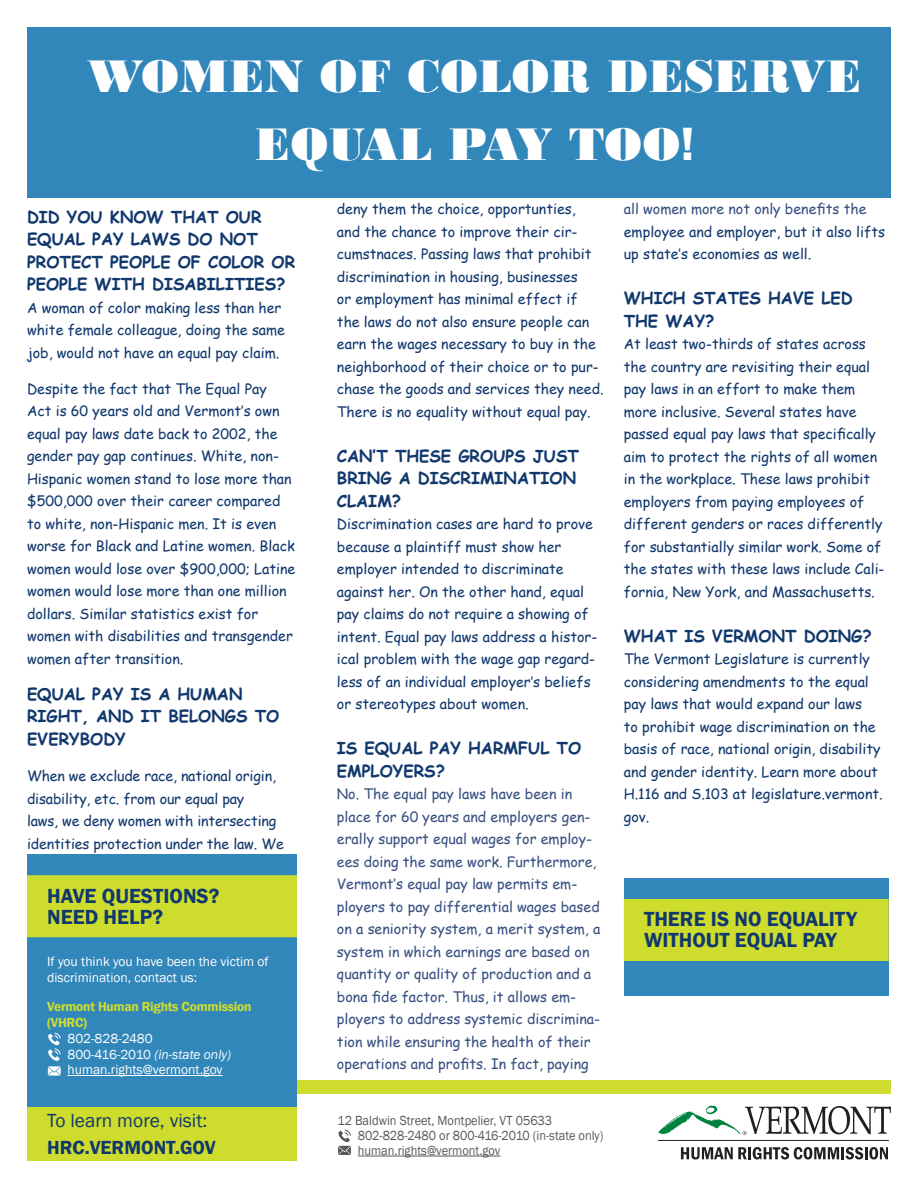
<style>
.page{position:relative;width:918px;height:1188px;background:#fff}
.page>*{position:absolute;margin:0;border:0;box-sizing:border-box;transform-origin:0 0}
.t1{font:48px/67.5px "Bodoni MT Black";color:#fff;text-align:center}
.t2{font:600 21px/21px "Franklin Gothic";color:#11386d}
.t3{font:19.5px "Franklin Gothic";color:#11386d}
.t4{font:600 19.5px "Franklin Gothic";color:#11386d}
.t5{font:700 16.5px/22.5px "Comic Sans MS";color:#11386d}
.t6{font:14.25px/22.5px "Comic Sans MS";color:#11386d}
.t7{font:14.25px/22.5px "Comic Sans MS";color:#395182}
.t8{font:13.5px "Franklin Gothic";color:#57585a;scale:.92 1}
.t9{font:13.5px/15.8px "Franklin Gothic";color:#fff}
.t10{font:600 13.5px/15.8px "Franklin Gothic";letter-spacing:-.02em;color:#cddc2d}
.t11{font:italic 13.5px "Franklin Gothic";color:#fff}
.s1{font-family:"Franklin Gothic";font-weight:600}
.s2{color:#395182}
.s3{font-style:normal}
</style>
<div class="page">
<div style="left:27px;top:27px;width:864px;height:171px;background:#3287ba"></div>
<div style="left:27px;top:1107px;width:270px;height:54px;background:#cddc2d"></div>
<div style="left:27px;top:854px;width:270px;height:253px;background:#3287ba"></div>
<div style="left:27px;top:875px;width:270px;height:62px;background:#cddc2d"></div>
<hr style="left:68px;top:1075px;width:155px;height:1px;background:#fff">
<svg style="left:48px;top:1033px;width:13px;height:43px"></svg>
<svg style="left:658px;top:1105px;width:233px;height:30px"></svg>
<svg style="left:681px;top:1147px;width:207px;height:13px"></svg>
<hr style="left:658px;top:1140px;width:231px;height:1px;background:#231f20">
<hr style="left:358px;top:1156px;width:142px;height:1px;background:#57585a">
<svg style="left:338px;top:1130px;width:13px;height:25px"></svg>
<div style="left:297px;top:1080px;width:594px;height:14px;background:#cddc2d"></div>
<div style="left:624px;top:878px;width:265px;height:118px;background:#3287ba"></div>
<div style="left:624px;top:899px;width:265px;height:62px;background:#cddc2d"></div>
<p class="t1" style="left:87px;top:43px;width:776px">WOMEN OF COLOR DESERVE<br>EQUAL PAY TOO<span class="s1">!</span></p>
<p class="t5" style="left:27px;top:205px;width:270px">DID YOU KNOW THAT OUR<br>EQUAL PAY LAWS DO NOT<br>PROTECT PEOPLE OF COLOR OR<br>PEOPLE WITH DISABILITIES?</p>
<p class="t6" style="left:27px;top:296px;width:260px">A woman of color making less than her white female colleague, doing the same job, would not have an equal pay claim.</p>
<p class="t6" style="left:27px;top:377px;width:270px">Despite the fact that The Equal Pay<br>Act is 60 years old and Vermont’s own equal pay laws date back to 2002, the gender pay gap continues. White, non-Hispanic women stand to lose more than $500,000 over their career compared to white, non-Hispanic men. It is even worse for Black and Latine women. Black women would lose over $900,000; Latine women would lose more than one million dollars. Similar statistics exist for women with disabilities and transgender women after transition.</p>
<p class="t5" style="left:27px;top:682px;width:254px">EQUAL PAY IS A HUMAN<br>RIGHT, AND IT BELONGS TO<br>EVERYBODY</p>
<p class="t6" style="left:27px;top:765px;width:258px">When we exclude race, national origin, disability, etc. from our equal pay<br>laws, we deny women with intersecting identities protection under the law. We</p>
<p class="t6" style="left:624px;top:198px;width:263px"><span class="s2">all women more not only benefits the </span>employee and employer, but it also lifts up state’s economies as well.</p>
<p class="t5" style="left:624px;top:287px;width:230px">WHICH STATES HAVE LED<br>THE WAY?</p>
<p class="t6" style="left:624px;top:333px;width:262px">At least two-thirds of states across the country are revisiting their equal pay laws in an effort to make them more inclusive. Several states have passed equal pay laws that specifically aim to protect the rights of all women in the workplace. These laws prohibit employers from paying employees of different genders or races differently for substantially similar work. Some of the states with these laws include Cali&shy;fornia, New York, and Massachusetts.</p>
<p class="t5" style="left:624px;top:624px;width:250px">WHAT IS VERMONT DOING?</p>
<p class="t6" style="left:624px;top:648px;width:260px">The Vermont Legislature is currently considering amendments to the equal pay laws that would expand our laws<br>to prohibit wage discrimination on the basis of race, national origin, disability and gender identity. Learn more about H.116 and S.103 at legislature.vermont. gov.</p>
<p class="t6" style="left:337px;top:198px;width:268px">deny them the choice, opportunties,<br>and the chance to improve their cir&shy;cumstnaces. Passing laws that prohibit discrimination in housing, businesses<br>or employment has minimal effect if the laws do not also ensure people can earn the wages necessary to buy in the neighborhood of their choice or to pur&shy;chase the goods and services they need.<br>There is no equality without equal pay.</p>
<p class="t5" style="left:337px;top:444px;width:243px">CAN’T THESE GROUPS JUST<br>BRING A DISCRIMINATION<br>CLAIM?</p>
<p class="t6" style="left:337px;top:513px;width:262px">Discrimination cases are hard to prove because a plaintiff must show her employer intended to discriminate against her. On the other hand, equal pay claims do not require a showing of intent. Equal pay laws address a histor&shy;ical problem with the wage gap regard&shy;less of an individual employer’s beliefs or stereotypes about women.</p>
<p class="t5" style="left:337px;top:737px;width:246px">IS EQUAL PAY HARMFUL TO<br>EMPLOYERS?</p>
<p class="t7" style="left:337px;top:783px;width:265px">No. The equal pay laws have been in place for 60 years and employers gen&shy;erally support equal wages for employ&shy;ees doing the same work. Furthermore, Vermont’s equal pay law permits em&shy;ployers to pay differential wages based on a seniority system, a merit system, a system in which earnings are based on quantity or quality of production and a bona fide factor. Thus, it allows em&shy;ployers to address systemic discrimina&shy;tion while ensuring the health of their operations and profits. In fact, paying</p>
<p class="t2" style="left:47px;top:885px;width:174px">HAVE QUESTIONS?<br>NEED HELP?</p>
<p class="t9" style="left:47px;top:954px;width:223px">If you think you have been the victim of discrimination, contact us:</p>
<p class="t10" style="left:47px;top:999px;width:206px">Vermont Human Rights Commission (VHRC)</p>
<p class="t9" style="left:68px;top:1031px;width:87px">802-828-2480</p>
<p class="t11" style="left:68px;top:1046px;width:165px"><span class="s3">800-416-2010</span> (in-state only)</p>
<p class="t9" style="left:68px;top:1062px;width:157px">human.rights@vermont.gov</p>
<p class="t2" style="left:644px;top:909px;width:215px">THERE IS NO EQUALITY<br>WITHOUT EQUAL PAY</p>
<p class="t3" style="left:47px;top:1109px;width:162px">To learn more, visit:</p>
<p class="t4" style="left:47px;top:1136px;width:170px">HRC.VERMONT.GOV</p>
<p class="t8" style="left:338px;top:1112px;width:235px">12 Baldwin Street, Montpelier, VT 05633</p>
<p class="t8" style="left:358px;top:1127px;width:269px">802-828-2480 or 800-416-2010 (in-state only)</p>
<p class="t8" style="left:358px;top:1142px;width:157px">human.rights@vermont.gov</p>
</div>
